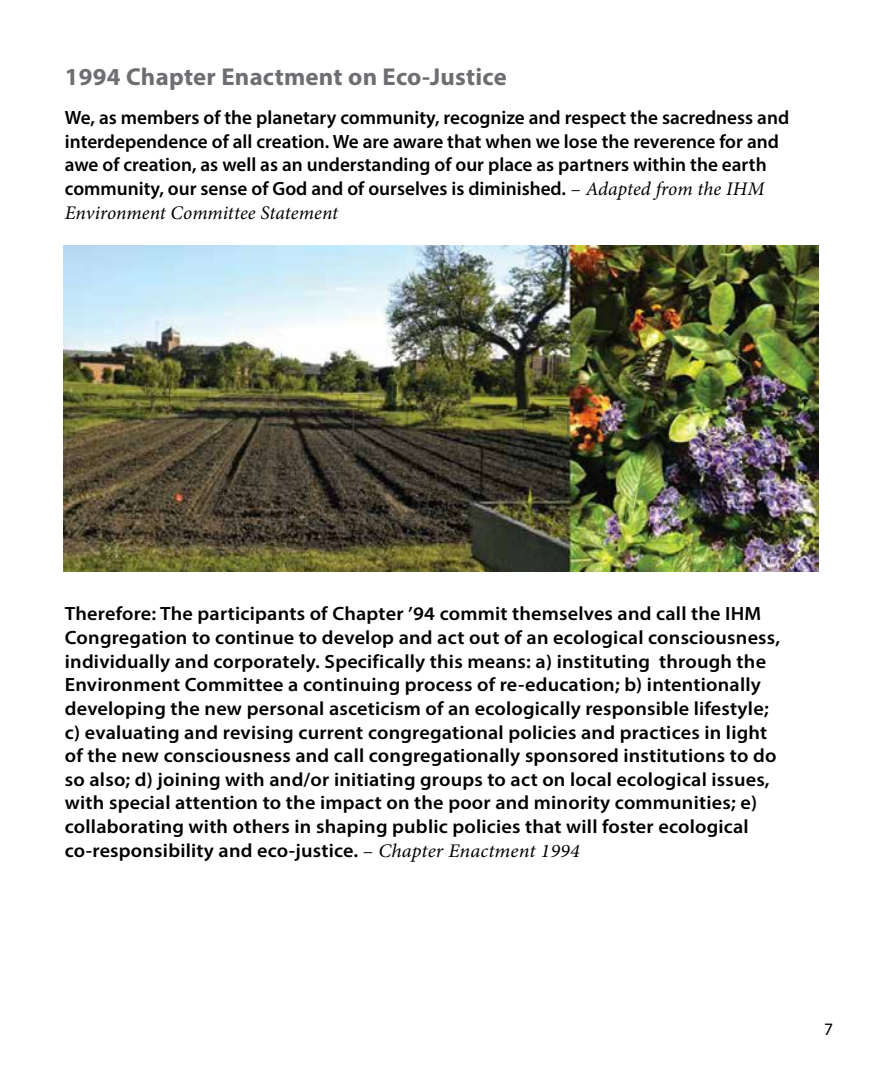
<style>
.page{position:relative;width:882px;height:1071px;background:#fff}
.page>*{position:absolute;margin:0;border:0;box-sizing:border-box;transform-origin:0 0}
.t1{font:700 24.5px "Myriad Pro";letter-spacing:.01em;color:#6d6e71}
.t2{font:600 19.25px/23.6px "Myriad Pro";letter-spacing:.01em;color:#000;scale:1.05 1}
.t3{font:600 19.25px/23.6px "Myriad Pro";letter-spacing:.01em;color:#000}
.t4{font:italic 19.25px "Minion Pro";color:#000}
.t5{font:17.5px "Myriad Pro";color:#000}
.s1{font-family:"Minion Pro";font-weight:400}
.s2{font-family:"Minion Pro";font-weight:400;font-style:italic}
</style>
<div class="page">
<img style="left:63px;top:245px;width:756px;height:326px">
<p class="t1" style="left:65px;top:61px;width:443px">1994 Chapter Enactment on Eco-Justice</p>
<p class="t3" style="left:65px;top:105px;width:726px">We, as members of the planetary community, recognize and respect the sacredness and interdependence of all creation. We are aware that when we lose the reverence for and awe of creation, as well as an understanding of our place as partners within the earth community, our sense of God and of ourselves is diminished. <span class="s1">–</span> <span class="s2">Adapted from the IHM</span></p>
<p class="t4" style="left:65px;top:199px;width:275px">Environment Committee Statement</p>
<p class="t2" style="left:65px;top:602px;width:683px">Therefore: The participants of Chapter ’94 commit themselves and call the IHM Congregation to continue to develop and act out of an ecological consciousness, individually and corporately. Specifically this means: a) instituting through the Environment Committee a continuing process of re-education; b) intentionally developing the new personal asceticism of an ecologically responsible lifestyle; c) evaluating and revising current congregational policies and practices in light of the new consciousness and call congregationally sponsored institutions to do so also; d) joining with and/or initiating groups to act on local ecological issues, with special attention to the impact on the poor and minority communities; e) collaborating with others in shaping public policies that will foster ecological co-responsibility and eco-justice. <span class="s1">–</span> <span class="s2">Chapter Enactment 1994</span></p>
<p class="t5" style="left:824px;top:1018px;width:10px">7</p>
</div>
